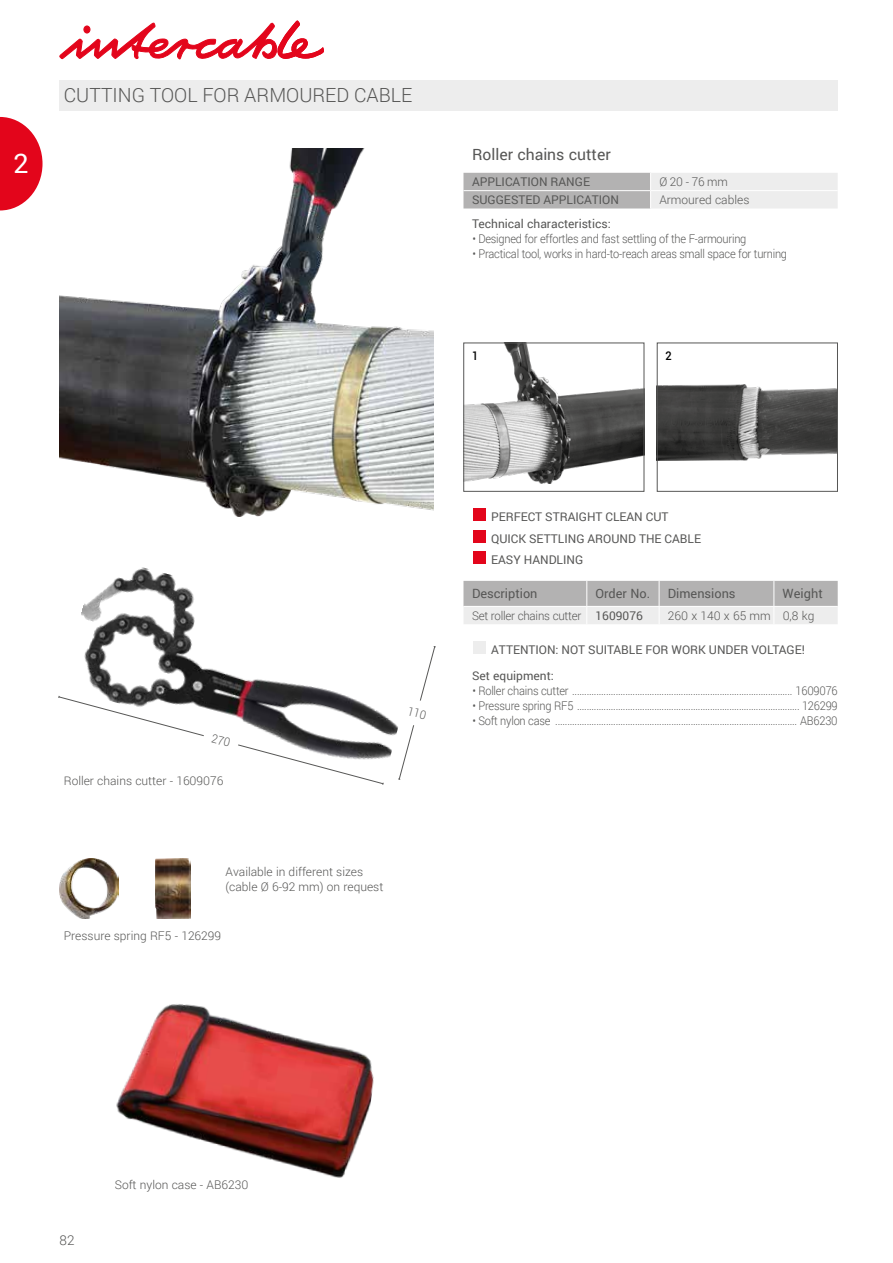
<style>
.page{position:relative;width:893px;height:1263px;background:#fff}
.page>*{position:absolute;margin:0;border:0;box-sizing:border-box;transform-origin:0 0}
.t1{font:27px "Roboto";color:#fff}
.t2{font:300 19.5px "Roboto";color:#575756}
.t3{font:15.75px "Roboto";color:#575756}
.t4{font:300 13.5px "Roboto";color:#575756}
.t5{font:12.75px "Roboto";color:#575756}
.t6{font:300 12px "Roboto";letter-spacing:-.02em;color:#575756;scale:.92 1}
.t7{font:12px/21.3px "Roboto";color:#575756}
.t8{font:300 12px/15px "Roboto";color:#575756}
.t9{font:300 12px "Roboto";letter-spacing:-.02em;color:#575756;scale:.96 1}
.t10{font:300 12px "Roboto";letter-spacing:-.02em;color:#575756}
.t11{font:500 12px "Roboto";color:#000;scale:.92 1}
.s1{font-weight:400}
</style>
<div class="page">
<div style="left:60px;top:80px;width:778px;height:31px;background:#ededed"></div>
<svg style="left:60px;top:21px;width:264px;height:38px"></svg>
<svg style="left:463px;top:173px;width:375px;height:35px;background:#d1d0d0"></svg>
<svg style="left:463px;top:581px;width:375px;height:43px;background:#cccbcb"></svg>
<img style="left:60px;top:859px;width:58px;height:60px">
<img style="left:156px;top:859px;width:35px;height:60px">
<img style="left:116px;top:1004px;width:258px;height:174px">
<img style="left:60px;top:149px;width:374px;height:367px">
<img style="left:659px;top:385px;width:177px;height:76px">
<div style="left:657px;top:343px;width:181px;height:149px;border:1px solid #575756"></div>
<img style="left:465px;top:345px;width:177px;height:138px">
<div style="left:463px;top:343px;width:181px;height:149px;border:1px solid #575756"></div>
<img style="left:81px;top:567px;width:317px;height:191px">
<div style="left:473px;top:509px;width:12px;height:12px;background:#e3051b"></div>
<div style="left:473px;top:530px;width:12px;height:13px;background:#e3051b"></div>
<div style="left:473px;top:551px;width:12px;height:13px;background:#e3051b"></div>
<div style="left:473px;top:641px;width:12px;height:13px;background:#ededed"></div>
<svg style="left:0;top:117px;width:43px;height:93px"></svg>
<svg style="left:398px;top:646px;width:38px;height:134px"></svg>
<svg style="left:58px;top:695px;width:326px;height:90px"></svg>
<h1 class="t1" style="left:14px;top:145px;width:17px">2</h1>
<h2 class="t2" style="left:64px;top:82px;width:350px">CUTTING TOOL FOR ARMOURED CABLE</h2>
<h3 class="t3" style="left:472px;top:143px;width:140px">Roller chains cutter</h3>
<p class="t7" style="left:472px;top:170px;width:120px">APPLICATION RANGE</p>
<p class="t10" style="left:659px;top:173px;width:70px">Ø 20 - 76 mm</p>
<p class="t7" style="left:472px;top:189px;width:148px">SUGGESTED APPLICATION</p>
<p class="t8" style="left:659px;top:192px;width:92px">Armoured cables</p>
<p class="t7" style="left:472px;top:212px;width:140px">Technical characteristics:</p>
<p class="t6" style="left:472px;top:230px;width:299px">• Designed for effortles and fast settling of the F-armouring</p>
<p class="t6" style="left:472px;top:245px;width:343px">• Practical tool, works in hard-to-reach areas small space for turning</p>
<p class="t11" style="left:472px;top:347px;width:8px">1</p>
<p class="t11" style="left:665px;top:347px;width:8px">2</p>
<p class="t8" style="left:64px;top:772px;width:161px">Roller chains cutter - 1609076</p>
<p class="t8" style="left:226px;top:864px;width:159px">Available in different sizes (cable Ø 6-92 mm) on request</p>
<p class="t8" style="left:64px;top:928px;width:159px">Pressure spring RF5 - 126299</p>
<p class="t7" style="left:491px;top:506px;width:211px">PERFECT STRAIGHT CLEAN CUT<br>QUICK SETTLING AROUND THE CABLE<br>EASY HANDLING</p>
<p class="t5" style="left:472px;top:584px;width:67px">Description</p>
<p class="t5" style="left:596px;top:584px;width:56px">Order No.</p>
<p class="t5" style="left:668px;top:584px;width:69px">Dimensions</p>
<p class="t5" style="left:783px;top:584px;width:42px">Weight</p>
<p class="t9" style="left:472px;top:607px;width:179px">Set roller chains cutter <span class="s1">1609076</span></p>
<p class="t8" style="left:668px;top:607px;width:148px">260 x 140 x 65 mm 0,8 kg</p>
<p class="t7" style="left:491px;top:638px;width:315px">ATTENTION: NOT SUITABLE FOR WORK UNDER VOLTAGE!</p>
<p class="t7" style="left:472px;top:664px;width:83px">Set equipment:</p>
<p class="t6" style="left:472px;top:682px;width:398px">• Roller chains cutter ........................................................................................... 1609076</p>
<p class="t6" style="left:472px;top:697px;width:398px">• Pressure spring RF5 ............................................................................................ 126299</p>
<p class="t6" style="left:472px;top:712px;width:398px">• Soft nylon case .................................................................................................... AB6230</p>
<p class="t4" style="left:60px;top:1231px;width:16px">82</p>
<p class="t8" style="left:115px;top:1176px;width:135px">Soft nylon case - AB6230</p>
</div>
